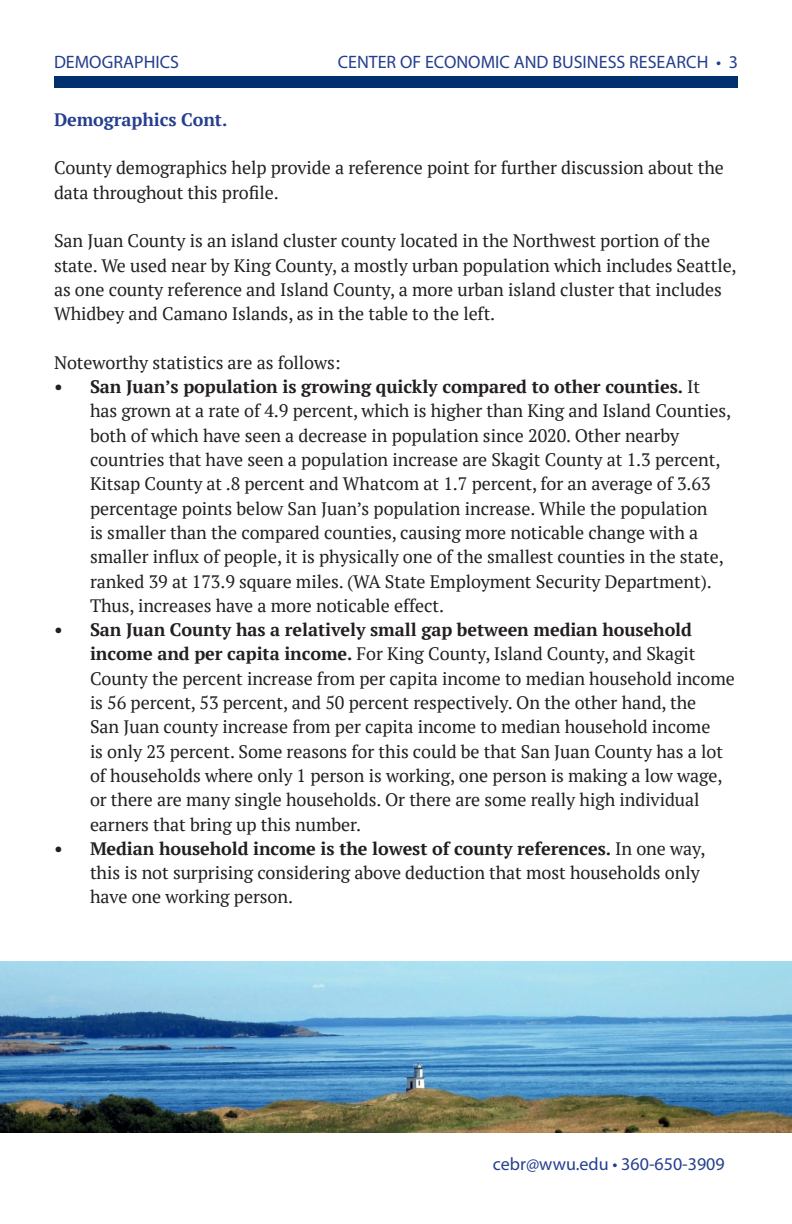
<style>
.page{position:relative;width:792px;height:1224px;background:#fff}
.page>*{position:absolute;margin:0;border:0;box-sizing:border-box;transform-origin:0 0}
.Main_paragraph{font:18px/24.2px "PT Serif";letter-spacing:-.005em;color:#231f20}
.t1{font:18px "Myriad Pro";color:#253f8e}
.Main_paragraph-2{font:700 18px "PT Serif";letter-spacing:-.005em;color:#253f8e}
.s1{font-weight:700}
</style>
<div class="page">
<div style="left:54px;top:76px;width:684px;height:12px;background:#00306d"></div>
<img style="left:0;top:962px;width:792px;height:171px">
<p class="t1" style="left:54px;top:51px;width:127px">DEMOGRAPHICS</p>
<p class="t1" style="left:338px;top:50px;width:402px">CENTER OF ECONOMIC AND BUSINESS RESEARCH • 3</p>
<p class="Main_paragraph-2" style="left:54px;top:108px;width:175px">Demographics Cont.</p>
<p class="Main_paragraph" style="left:54px;top:156px;width:671px">County demographics help provide a reference point for further discussion about the data throughout this profile.</p>
<p class="Main_paragraph" style="left:54px;top:229px;width:684px">San Juan County is an island cluster county located in the Northwest portion of the state. We used near by King County, a mostly urban population which includes Seattle, as one county reference and Island County, a more urban island cluster that includes Whidbey and Camano Islands, as in the table to the left.</p>
<p class="Main_paragraph" style="left:54px;top:350px;width:288px">Noteworthy statistics are as follows:</p>
<p class="Main_paragraph" style="left:90px;top:374px;width:643px;text-indent:-36px"><span class="s1">• San Juan’s population is growing quickly compared to other counties.</span> It has grown at a rate of 4.9 percent, which is higher than King and Island Counties, both of which have seen a decrease in population since 2020. Other nearby countries that have seen a population increase are Skagit County at 1.3 percent, Kitsap County at .8 percent and Whatcom at 1.7 percent, for an average of 3.63 percentage points below San Juan’s population increase. While the population<br>is smaller than the compared counties, causing more noticable change with a smaller influx of people, it is physically one of the smallest counties in the state, ranked 39 at 173.9 square miles. (WA State Employment Security Department).<br>Thus, increases have a more noticable effect.</p>
<p class="Main_paragraph" style="left:90px;top:617px;width:646px;text-indent:-36px"><span class="s1">• San Juan County has a relatively small gap between median household income and per capita income.</span> For King County, Island County, and Skagit County the percent increase from per capita income to median household income is 56 percent, 53 percent, and 50 percent respectively. On the other hand, the<br>San Juan county increase from per capita income to median household income<br>is only 23 percent. Some reasons for this could be that San Juan County has a lot of households where only 1 person is working, one person is making a low wage, or there are many single households. Or there are some really high individual earners that bring up this number.</p>
<p class="Main_paragraph" style="left:90px;top:836px;width:617px;text-indent:-36px"><span class="s1">• Median household income is the lowest of county references.</span> In one way, this is not surprising considering above deduction that most households only have one working person.</p>
<p class="t1" style="left:493px;top:1153px;width:233px">cebr@wwu.edu • 360-650-3909</p>
</div>
